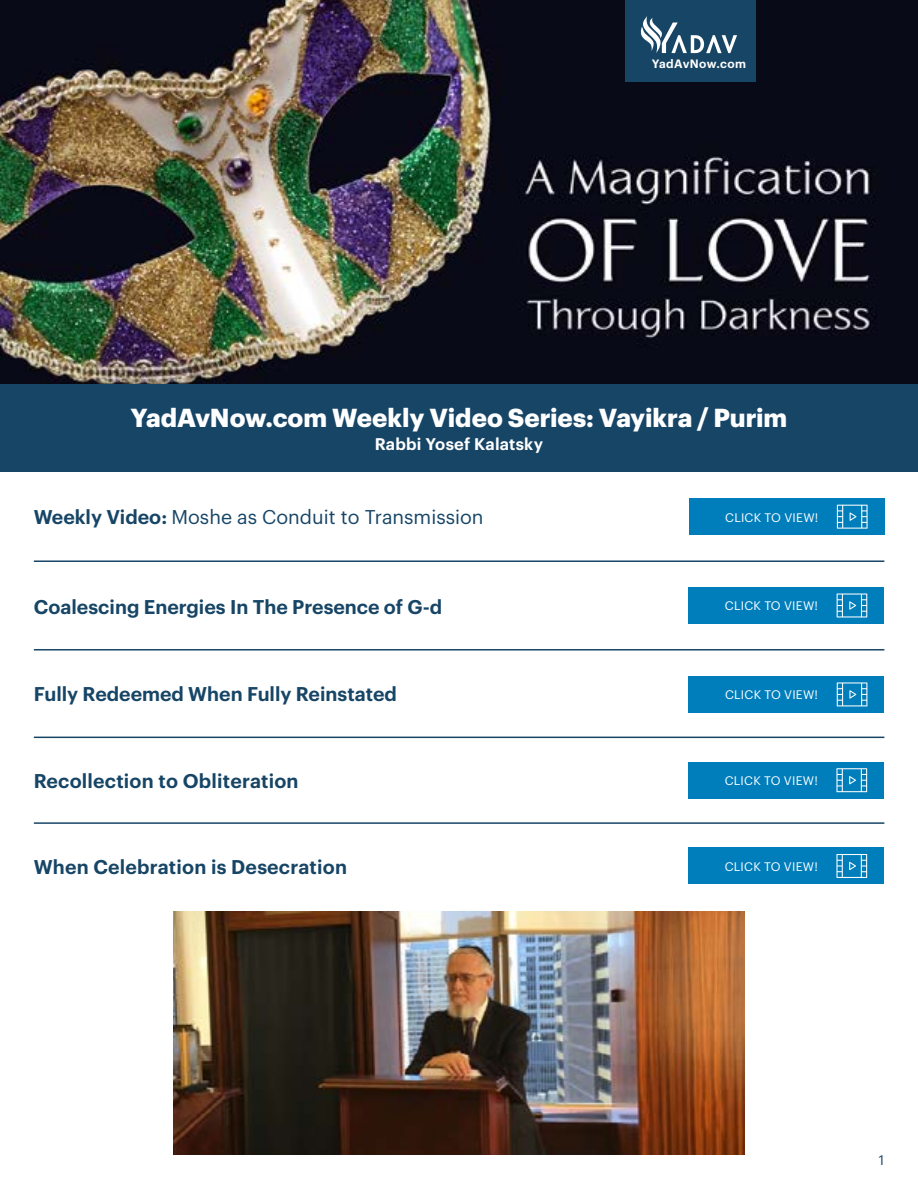
<style>
.page{position:relative;width:918px;height:1188px;background:#fff}
.page>*{position:absolute;margin:0;border:0;box-sizing:border-box;transform-origin:0 0}
.t1{font:700 25.5px "Graphik";letter-spacing:-.005em;color:#fff}
.t2{font:600 19.5px "Graphik";color:#174566}
.t3{font:19.5px "Graphik";color:#174566}
.t4{font:600 16.5px "Graphik";letter-spacing:.01em;color:#fff}
.t5{font:13.5px "Graphik";color:#174566}
.t6{font:12.15px "Graphik";letter-spacing:.02em;color:#fff}
.t7{font:600 11.85px "Graphik";letter-spacing:.03em;color:#fff}
.s1{font-weight:600}
</style>
<div class="page">
<hr style="left:34px;top:560px;width:850px;height:2px;background:#174566">
<hr style="left:34px;top:649px;width:850px;height:2px;background:#174566">
<hr style="left:34px;top:737px;width:850px;height:1px;background:#174566">
<hr style="left:34px;top:822px;width:850px;height:2px;background:#174566">
<div style="left:688px;top:587px;width:196px;height:37px;background:#007ebc"></div>
<svg style="left:837px;top:594px;width:30px;height:23px"></svg>
<div style="left:689px;top:676px;width:195px;height:36px;background:#007ebc"></div>
<svg style="left:837px;top:682px;width:30px;height:24px"></svg>
<div style="left:689px;top:499px;width:195px;height:36px;background:#007ebc"></div>
<svg style="left:837px;top:505px;width:31px;height:24px"></svg>
<img style="left:173px;top:912px;width:572px;height:242px">
<div style="left:688px;top:762px;width:196px;height:36px;background:#007ebc"></div>
<svg style="left:836px;top:768px;width:31px;height:24px"></svg>
<img style="left:0;top:0;width:918px;height:384px">
<div style="left:625px;top:0;width:131px;height:82px;background:#174566"></div>
<svg style="left:640px;top:16px;width:97px;height:37px"></svg>
<div style="left:0;top:384px;width:918px;height:88px;background:#174566"></div>
<div style="left:688px;top:848px;width:196px;height:36px;background:#007ebc"></div>
<svg style="left:836px;top:854px;width:31px;height:24px"></svg>
<p class="t7" style="left:652px;top:55px;width:96px">YadAvNow.com</p>
<h1 class="t1" style="left:131px;top:398px;width:658px">YadAvNow.com Weekly Video Series: Vayikra / Purim</h1>
<p class="t4" style="left:375px;top:431px;width:170px">Rabbi Yosef Kalatsky</p>
<p class="t3" style="left:34px;top:503px;width:451px"><span class="s1">Weekly Video:</span> Moshe as Conduit to Transmission</p>
<p class="t6" style="left:725px;top:508px;width:95px">CLICK TO VIEW!</p>
<p class="t2" style="left:34px;top:592px;width:410px">Coalescing Energies In The Presence of G-d</p>
<p class="t6" style="left:725px;top:597px;width:95px">CLICK TO VIEW!</p>
<p class="t2" style="left:34px;top:679px;width:365px">Fully Redeemed When Fully Reinstated</p>
<p class="t6" style="left:725px;top:686px;width:95px">CLICK TO VIEW!</p>
<p class="t2" style="left:34px;top:766px;width:266px">Recollection to Obliteration</p>
<p class="t6" style="left:725px;top:772px;width:95px">CLICK TO VIEW!</p>
<p class="t2" style="left:34px;top:852px;width:315px">When Celebration is Desecration</p>
<p class="t6" style="left:725px;top:857px;width:95px">CLICK TO VIEW!</p>
<p class="t5" style="left:879px;top:1150px;width:7px">1</p>
</div>
